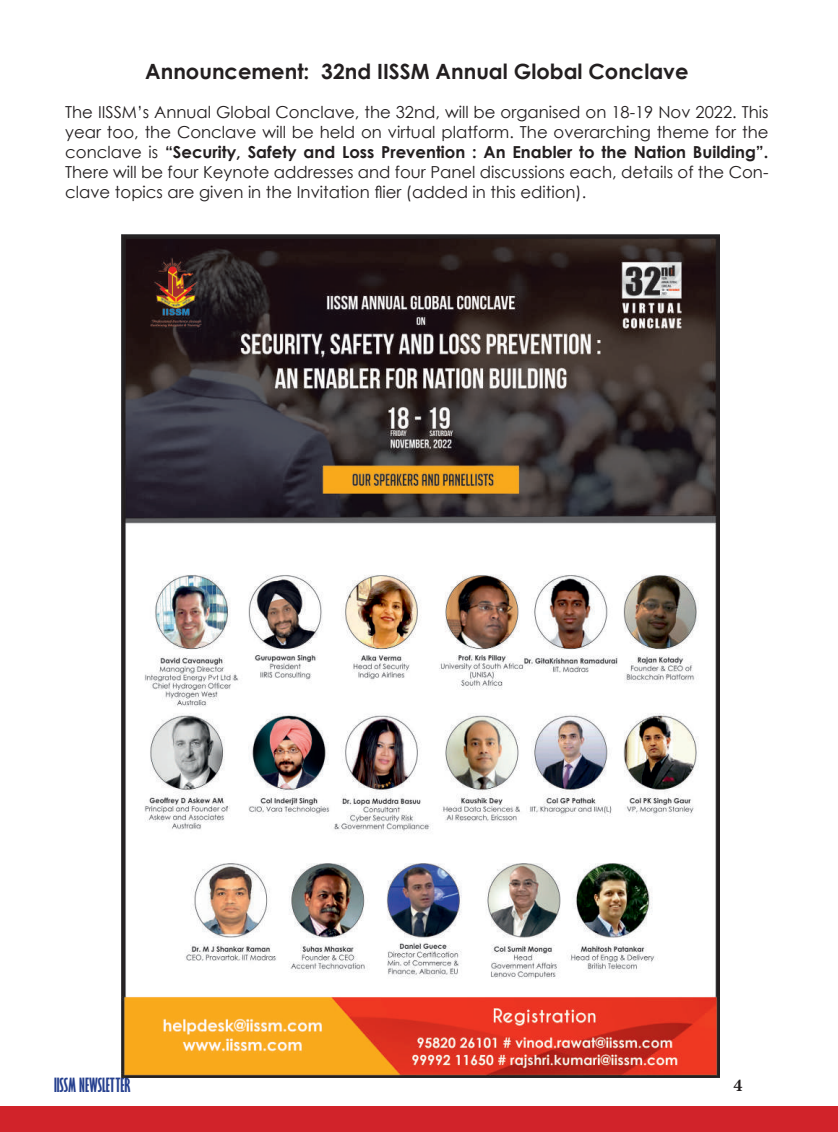
<style>
.page{position:relative;width:838px;height:1132px;background:#fff}
.page>*{position:absolute;margin:0;border:0;box-sizing:border-box;transform-origin:0 0}
.t1{font:700 21px "Century Gothic";color:#231f20}
.t2{font:700 extra-condensed 18px "Gill Sans";color:#253f8e}
.t3{font:700 18px "Minion Pro";color:#231f20}
.t4{font:16.5px/19.8px "Century Gothic";color:#231f20;text-align:justify}
.s1{font-weight:700}
</style>
<div class="page">
<div style="left:0;top:1106px;width:838px;height:25px;background:#d1232a"></div>
<img style="left:122px;top:235px;width:597px;height:842px">
<p class="t1" style="left:145px;top:55px;width:545px">Announcement: 32nd IISSM Annual Global Conclave</p>
<p class="t4" style="left:65px;top:102px;width:705px">The IISSM’s Annual Global Conclave, the 32nd, will be organised on 18-19 Nov 2022. This year too, the Conclave will be held on virtual platform. The overarching theme for the conclave is <span class="s1">“Security, Safety and Loss Prevention : An Enabler to the Nation Building”.<br></span>There will be four Keynote addresses and four Panel discussions each, details of the Con&shy;clave topics are given in the Invitation flier (added in this edition).</p>
<p class="t2" style="left:54px;top:1073px;width:78px">IISSM NEWSLETTER</p>
<p class="t3" style="left:733px;top:1072px;width:10px">4</p>
</div>
